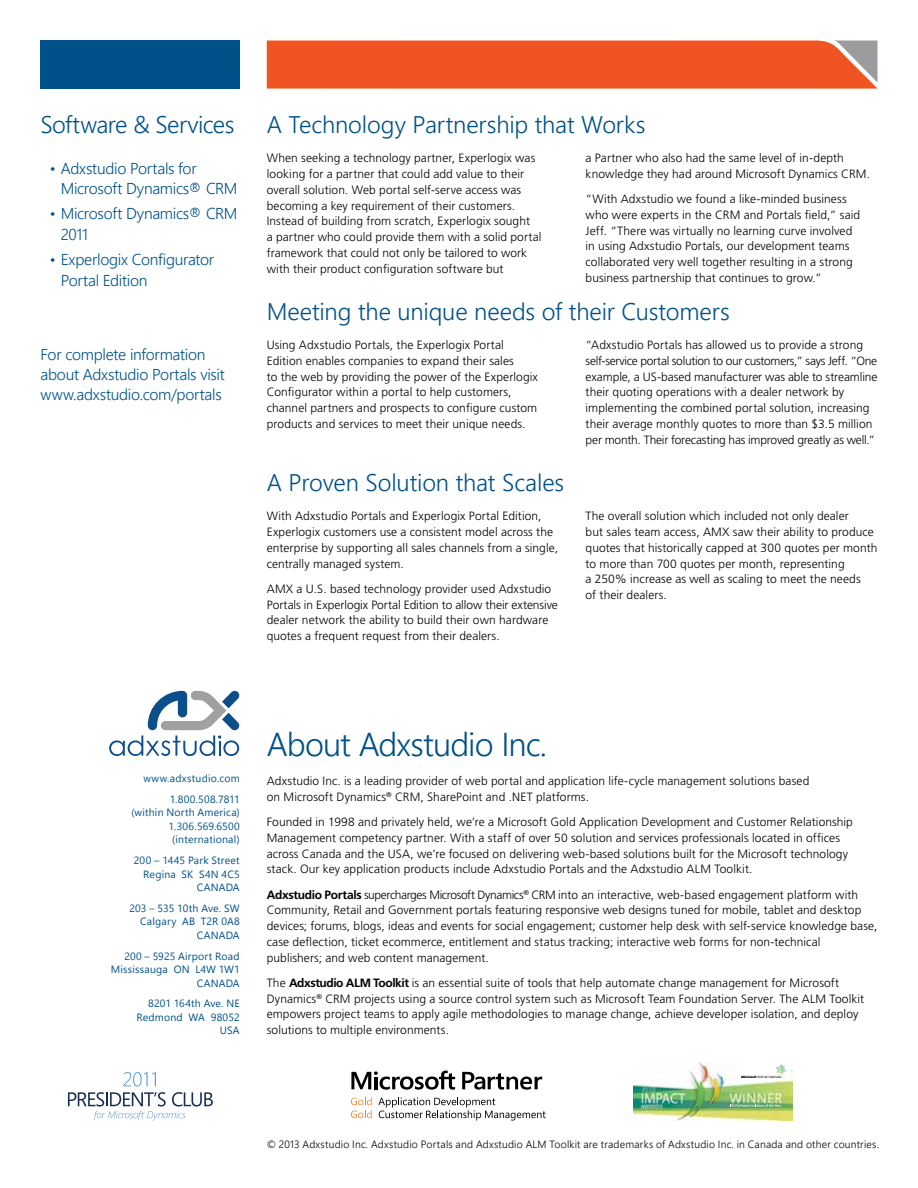
<style>
.page{position:relative;width:918px;height:1188px;background:#fff}
.page>*{position:absolute;margin:0;border:0;box-sizing:border-box;transform-origin:0 0}
.t1{font:300 33px "Segoe UI";letter-spacing:-.025em;color:#005189}
.t2{font:300 24px "Segoe UI";letter-spacing:-.005em;color:#005189}
.t3{font:300 24px "Segoe UI";letter-spacing:-.025em;color:#005189}
.t4{font:300 15.75px/20.2px "Segoe UI";letter-spacing:-.02em;color:#005189}
.t5{font:300 12px/15.8px "Frutiger LT Std";letter-spacing:.005em;color:#000}
.t6{font:10.5px/13.5px "Segoe UI";letter-spacing:.015em;color:#005189;text-align:right}
.t7{font:300 10.5px "Segoe UI";letter-spacing:.015em;color:#000}
.s1{font-size:15px}
.s2{font-weight:700}
</style>
<div class="page">
<img style="left:633px;top:1062px;width:159px;height:59px">
<svg style="left:743px;top:1062px;width:48px;height:17px"></svg>
<img style="left:741px;top:1064px;width:44px;height:13px">
<svg style="left:731px;top:1104px;width:50px;height:3px"></svg>
<svg style="left:351px;top:1097px;width:21px;height:21px"></svg>
<svg style="left:378px;top:1097px;width:168px;height:24px"></svg>
<svg style="left:351px;top:1071px;width:104px;height:19px"></svg>
<svg style="left:462px;top:1072px;width:80px;height:18px"></svg>
<svg style="left:68px;top:1072px;width:145px;height:49px"></svg>
<div style="left:40px;top:40px;width:200px;height:49px;background:#005189"></div>
<svg style="left:267px;top:40px;width:611px;height:49px;background:#ed5b2d"></svg>
<svg style="left:109px;top:690px;width:131px;height:66px"></svg>
<h2 class="t3" style="left:40px;top:106px;width:195px">Software &amp; Services</h2>
<h3 class="t4" style="left:61px;top:157px;width:178px;text-indent:-11px"><span class="s1">•</span> Adxstudio Portals for<br>Microsoft Dynamics® CRM</h3>
<h3 class="t4" style="left:61px;top:203px;width:178px;text-indent:-11px"><span class="s1">•</span> Microsoft Dynamics® CRM<br>2011</h3>
<h3 class="t4" style="left:61px;top:249px;width:155px;text-indent:-11px"><span class="s1">•</span> Experlogix Configurator<br>Portal Edition</h3>
<h3 class="t4" style="left:41px;top:344px;width:186px">For complete information about Adxstudio Portals visit www.adxstudio.com/portals</h3>
<h2 class="t2" style="left:267px;top:106px;width:380px">A Technology Partnership that Works</h2>
<p class="t5" style="left:267px;top:150px;width:276px">When seeking a technology partner, Experlogix was looking for a partner that could add value to their overall solution. Web portal self-serve access was becoming a key requirement of their customers.<br>Instead of building from scratch, Experlogix sought<br>a partner who could provide them with a solid portal framework that could not only be tailored to work with their product configuration software but</p>
<p class="t5" style="left:586px;top:150px;width:286px">a Partner who also had the same level of in-depth knowledge they had around Microsoft Dynamics CRM.</p>
<p class="t5" style="left:586px;top:191px;width:276px">“With Adxstudio we found a like-minded business who were experts in the CRM and Portals field,” said Jeff. “There was virtually no learning curve involved in using Adxstudio Portals, our development teams collaborated very well together resulting in a strong business partnership that continues to grow.”</p>
<h2 class="t2" style="left:267px;top:293px;width:465px">Meeting the unique needs of their Customers</h2>
<p class="t5" style="left:267px;top:337px;width:273px">Using Adxstudio Portals, the Experlogix Portal Edition enables companies to expand their sales<br>to the web by providing the power of the Experlogix Configurator within a portal to help customers, channel partners and prospects to configure custom products and services to meet their unique needs.</p>
<p class="t5" style="left:586px;top:337px;width:293px">“Adxstudio Portals has allowed us to provide a strong self-service portal solution to our customers,” says Jeff. “One example, a US-based manufacturer was able to streamline their quoting operations with a dealer network by implementing the combined portal solution, increasing their average monthly quotes to more than $3.5 million per month. Their forecasting has improved greatly as well.”</p>
<h2 class="t2" style="left:267px;top:465px;width:299px">A Proven Solution that Scales</h2>
<p class="t5" style="left:267px;top:509px;width:293px">With Adxstudio Portals and Experlogix Portal Edition, Experlogix customers use a consistent model across the enterprise by supporting all sales channels from a single, centrally managed system.</p>
<p class="t5" style="left:267px;top:581px;width:293px">AMX a U.S. based technology provider used Adxstudio Portals in Experlogix Portal Edition to allow their extensive dealer network the ability to build their own hardware quotes a frequent request from their dealers.</p>
<p class="t5" style="left:586px;top:508px;width:293px">The overall solution which included not only dealer<br>but sales team access, AMX saw their ability to produce quotes that historically capped at 300 quotes per month to more than 700 quotes per month, representing<br>a 250% increase as well as scaling to meet the needs<br>of their dealers.</p>
<p class="t6" style="left:143px;top:768px;width:98px;line-height:20.7px">www.adxstudio.com<br>1.800.508.7811</p>
<p class="t6" style="left:131px;top:806px;width:110px">(within North America)<br>1.306.569.6500 (international)</p>
<p class="t6" style="left:134px;top:853px;width:107px">200 – 1445 Park Street<br>Regina SK S4N 4C5<br>CANADA</p>
<p class="t6" style="left:129px;top:901px;width:112px">203 – 535 10th Ave. SW<br>Calgary AB T2R 0A8<br>CANADA</p>
<p class="t6" style="left:111px;top:949px;width:130px">200 – 5925 Airport Road<br>Mississauga ON L4W 1W1<br>CANADA</p>
<p class="t6" style="left:136px;top:996px;width:105px">8201 164th Ave. NE<br>Redmond WA 98052<br>USA</p>
<h1 class="t1" style="left:267px;top:719px;width:282px">About Adxstudio Inc.</h1>
<p class="t5" style="left:267px;top:773px;width:544px">Adxstudio Inc. is a leading provider of web portal and application life-cycle management solutions based on Microsoft Dynamics<sup>®</sup> CRM, SharePoint and .NET platforms.</p>
<p class="t5" style="left:267px;top:814px;width:588px">Founded in 1998 and privately held, we’re a Microsoft Gold Application Development and Customer Relationship Management competency partner. With a staff of over 50 solution and services professionals located in offices across Canada and the USA, we’re focused on delivering web-based solutions built for the Microsoft technology stack. Our key application products include Adxstudio Portals and the Adxstudio ALM Toolkit.</p>
<p class="t5" style="left:267px;top:887px;width:612px"><span class="s2">Adxstudio Portals</span> supercharges Microsoft Dynamics<sup>®</sup> CRM into an interactive, web-based engagement platform with Community, Retail and Government portals featuring responsive web designs tuned for mobile, tablet and desktop devices; forums, blogs, ideas and events for social engagement; customer help desk with self-service knowledge base, case deflection, ticket ecommerce, entitlement and status tracking; interactive web forms for non-technical publishers; and web content management.</p>
<p class="t5" style="left:267px;top:975px;width:599px">The <span class="s2">Adxstudio ALM Toolkit</span> is an essential suite of tools that help automate change management for Microsoft Dynamics<sup>®</sup> CRM projects using a source control system such as Microsoft Team Foundation Server. The ALM Toolkit empowers project teams to apply agile methodologies to manage change, achieve developer isolation, and deploy solutions to multiple environments.</p>
<p class="t7" style="left:267px;top:1136px;width:614px">© 2013 Adxstudio Inc. Adxstudio Portals and Adxstudio ALM Toolkit are trademarks of Adxstudio Inc. in Canada and other countries.</p>
</div>
